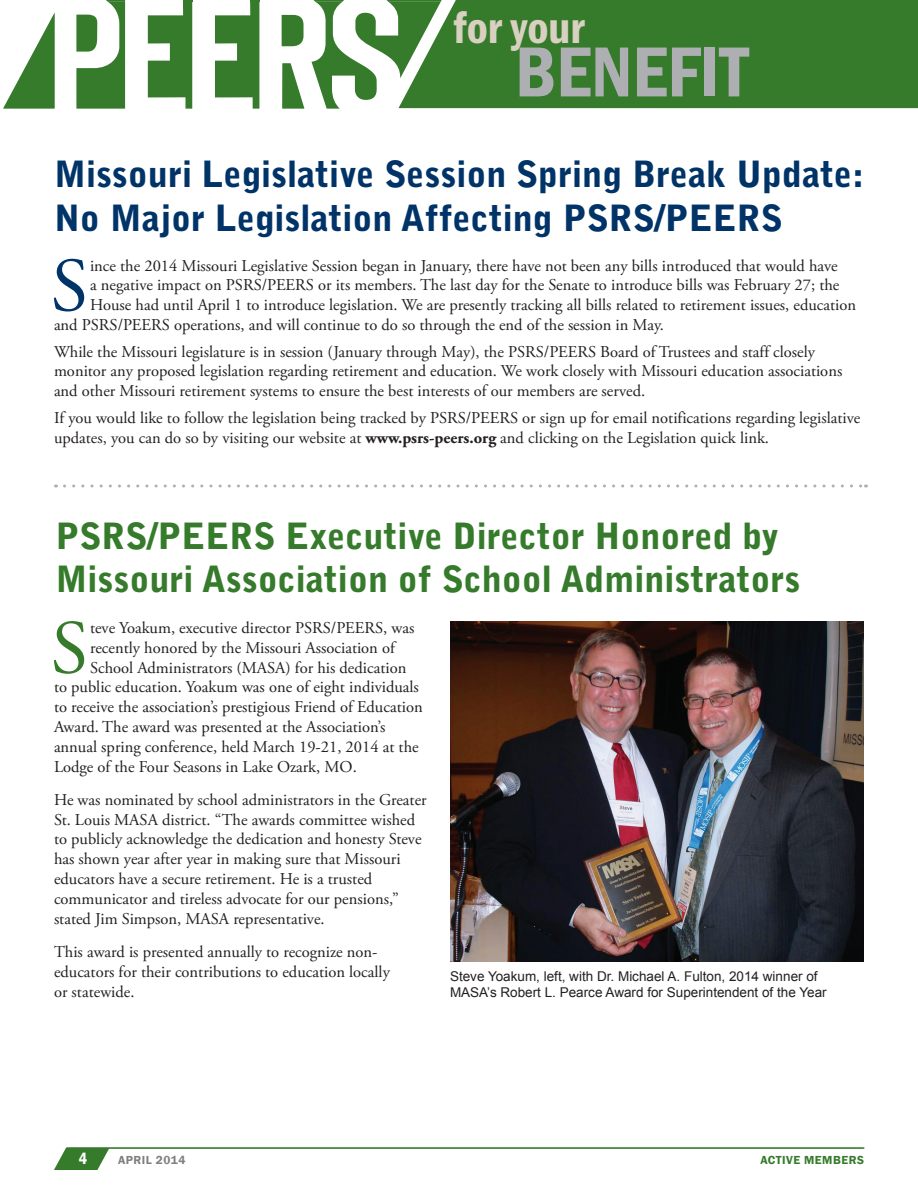
<style>
.page{position:relative;width:918px;height:1188px;background:#fff}
.page>*{position:absolute;margin:0;border:0;box-sizing:border-box;transform-origin:0 0}
.Header1{font:76.2px "Adobe Garamond Pro";color:#003367}
.Body_PP{font:76.2px "Adobe Garamond Pro";color:#357b2b}
.t1{font:600 condensed 73.35px "Franklin Gothic";color:#aeafb3}
.t2{font:600 condensed 46.05px "Franklin Gothic";color:#d8d0c0}
.Header1-2{font:900 36px/43.2px "Bell Gothic Std";color:#003367}
.Header1-3{font:900 36px/43.2px "Bell Gothic Std";color:#357b2b}
.Header1-4{font:16.5px/19.8px "Adobe Garamond Pro";color:#231f20}
.Body_PP-2{font:16.5px/19.8px "Adobe Garamond Pro";color:#231f20}
.t3{font:600 condensed 16.5px "Franklin Gothic";color:#fff}
.t4{font:13.5px/16.2px "Arial";color:#231f20}
.t5{font:600 12px "Franklin Gothic";letter-spacing:.04em;color:#357b2b}
.t6{font:600 12px "Franklin Gothic";letter-spacing:.04em;color:#808083}
.s1{font-weight:700}
</style>
<div class="page">
<svg style="left:54px;top:1148px;width:55px;height:22px"></svg>
<hr style="left:66px;top:1148px;width:797px;height:1px;background:#357b2b">
<svg style="left:3px;top:12px;width:52px;height:97px"></svg>
<div style="left:446px;top:0;width:472px;height:108px;background:#357b2b"></div>
<svg style="left:76px;top:0;width:49px;height:109px"></svg>
<svg style="left:148px;top:0;width:44px;height:109px"></svg>
<svg style="left:215px;top:0;width:44px;height:109px"></svg>
<svg style="left:282px;top:0;width:164px;height:109px"></svg>
<hr style="left:67px;top:1148px;width:797px;height:1px;background:#357b2b">
<svg style="left:64px;top:484px;width:803px;height:4px"></svg>
<img style="left:450px;top:621px;width:414px;height:340px">
<h3 class="t2" style="left:453px;top:-3px;width:133px">for your</h3>
<h2 class="t1" style="left:515px;top:23px;width:235px">BENEFIT</h2>
<p class="Header1-2" style="left:54px;top:153px;width:812px">Missouri Legislative Session Spring Break Update:<br>No Major Legislation Affecting PSRS/PEERS</p>
<p class="Header1" style="left:51px;top:240px;width:39px">S</p>
<p class="Header1-4" style="left:90px;top:256px;width:749px">ince the 2014 Missouri Legislative Session began in January, there have not been any bills introduced that would have</p>
<p class="Header1-4" style="left:90px;top:276px;width:751px">a negative impact on PSRS/PEERS or its members. The last day for the Senate to introduce bills was February 27; the</p>
<p class="Header1-4" style="left:90px;top:296px;width:768px">House had until April 1 to introduce legislation. We are presently tracking all bills related to retirement issues, education</p>
<p class="Header1-4" style="left:54px;top:316px;width:612px">and PSRS/PEERS operations, and will continue to do so through the end of the session in May.</p>
<p class="Header1-4" style="left:54px;top:342px;width:790px">While the Missouri legislature is in session (January through May), the PSRS/PEERS Board of Trustees and staff closely monitor any proposed legislation regarding retirement and education. We work closely with Missouri education associations and other Missouri retirement systems to ensure the best interests of our members are served.</p>
<p class="Header1-4" style="left:54px;top:408px;width:808px">If you would like to follow the legislation being tracked by PSRS/PEERS or sign up for email notifications regarding legislative updates, you can do so by visiting our website at <span class="s1">www.psrs-peers.org</span> and clicking on the Legislation quick link.</p>
<p class="Header1-3" style="left:56px;top:515px;width:746px">PSRS/PEERS Executive Director Honored by<br>Missouri Association of School Administrators</p>
<p class="Body_PP" style="left:51px;top:603px;width:39px">S</p>
<p class="Body_PP-2" style="left:90px;top:618px;width:326px">teve Yoakum, executive director PSRS/PEERS, was</p>
<p class="Body_PP-2" style="left:90px;top:638px;width:306px">recently honored by the Missouri Association of</p>
<p class="Body_PP-2" style="left:90px;top:658px;width:318px">School Administrators (MASA) for his dedication</p>
<p class="Body_PP-2" style="left:54px;top:678px;width:366px">to public education. Yoakum was one of eight individuals</p>
<p class="Body_PP-2" style="left:54px;top:698px;width:370px">to receive the association’s prestigious Friend of Education</p>
<p class="Body_PP-2" style="left:54px;top:717px;width:333px">Award. The award was presented at the Association’s</p>
<p class="Body_PP-2" style="left:54px;top:737px;width:366px">annual spring conference, held March 19-21, 2014 at the</p>
<p class="Body_PP-2" style="left:54px;top:757px;width:304px">Lodge of the Four Seasons in Lake Ozark, MO.</p>
<p class="Body_PP-2" style="left:54px;top:790px;width:374px">He was nominated by school administrators in the Greater St. Louis MASA district. “The awards committee wished to publicly acknowledge the dedication and honesty Steve has shown year after year in making sure that Missouri educators have a secure retirement. He is a trusted communicator and tireless advocate for our pensions,” stated Jim Simpson, MASA representative.</p>
<p class="Body_PP-2" style="left:54px;top:942px;width:337px">This award is presented annually to recognize non&shy;educators for their contributions to education locally or statewide.</p>
<p class="t4" style="left:450px;top:968px;width:378px">Steve Yoakum, left, with Dr. Michael A. Fulton, 2014 winner of<br>MASA’s Robert L. Pearce Award for Superintendent of the Year</p>
<p class="t3" style="left:79px;top:1148px;width:10px">4</p>
<p class="t6" style="left:118px;top:1153px;width:69px">APRIL 2014</p>
<p class="t5" style="left:760px;top:1153px;width:105px">ACTIVE MEMBERS</p>
</div>
